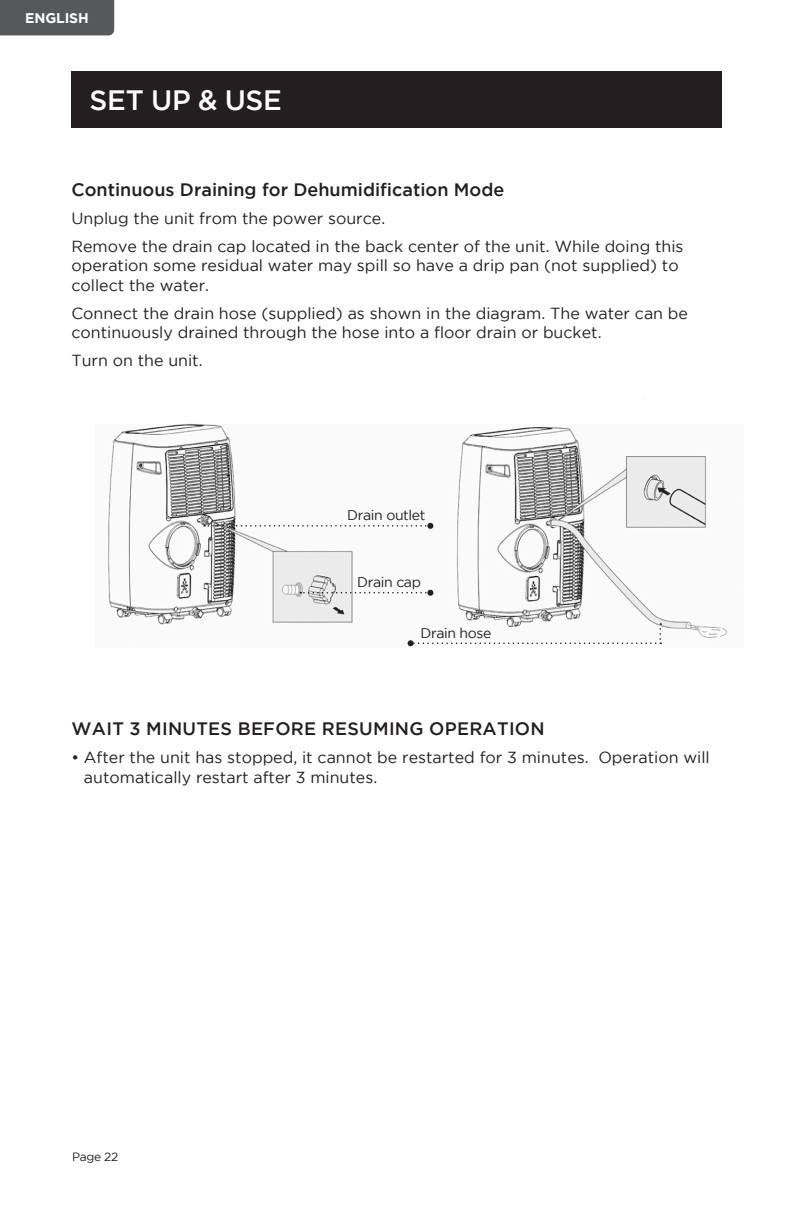
<style>
.page{position:relative;width:792px;height:1224px;background:#fff}
.page>*{position:absolute;margin:0;border:0;box-sizing:border-box;transform-origin:0 0}
.t1{font:500 28px "Gotham";letter-spacing:-.01em;color:#fff}
.t2{font:500 18px "Gotham";color:#231f20}
.t3{font:16px/19.2px "Gotham";color:#231f20}
.body_copy{font:14px "Gotham";letter-spacing:-.025em;color:#231f20}
.body_copy-2{font:700 14px "Gotham";letter-spacing:-.01em;color:#fff}
.body_copy-3{font:12px "Gotham";letter-spacing:-.025em;color:#231f20}
</style>
<div class="page">
<div style="left:71px;top:71px;width:651px;height:57px;background:#231f20"></div>
<img style="left:108px;top:423px;width:619px;height:224px">
<svg style="left:204px;top:523px;width:229px;height:6px"></svg>
<svg style="left:408px;top:623px;width:253px;height:23px"></svg>
<svg style="left:300px;top:590px;width:133px;height:6px"></svg>
<div style="left:0;top:0;width:114px;height:35px;background:#57585a"></div>
<p class="body_copy-2" style="left:25px;top:10px;width:65px">ENGLISH</p>
<p class="t1" style="left:90px;top:84px;width:194px">SET UP &amp; USE</p>
<p class="t2" style="left:71px;top:179px;width:434px">Continuous Draining for Dehumidification Mode</p>
<p class="t3" style="left:71px;top:208px;width:315px">Unplug the unit from the power source.</p>
<p class="t3" style="left:71px;top:237px;width:614px">Remove the drain cap located in the back center of the unit. While doing this operation some residual water may spill so have a drip pan (not supplied) to collect the water.</p>
<p class="t3" style="left:71px;top:303px;width:618px">Connect the drain hose (supplied) as shown in the diagram. The water can be continuously drained through the hose into a floor drain or bucket.</p>
<p class="t3" style="left:71px;top:351px;width:133px">Turn on the unit.</p>
<p class="body_copy" style="left:347px;top:508px;width:80px">Drain outlet</p>
<p class="body_copy" style="left:357px;top:574px;width:65px">Drain cap</p>
<p class="body_copy" style="left:420px;top:625px;width:73px">Drain hose</p>
<p class="t2" style="left:72px;top:719px;width:475px">WAIT 3 MINUTES BEFORE RESUMING OPERATION</p>
<p class="t3" style="left:84px;top:748px;width:627px;text-indent:-12px">• After the unit has stopped, it cannot be restarted for 3 minutes. Operation will automatically restart after 3 minutes.</p>
<p class="body_copy-3" style="left:72px;top:1150px;width:48px">Page 22</p>
</div>
